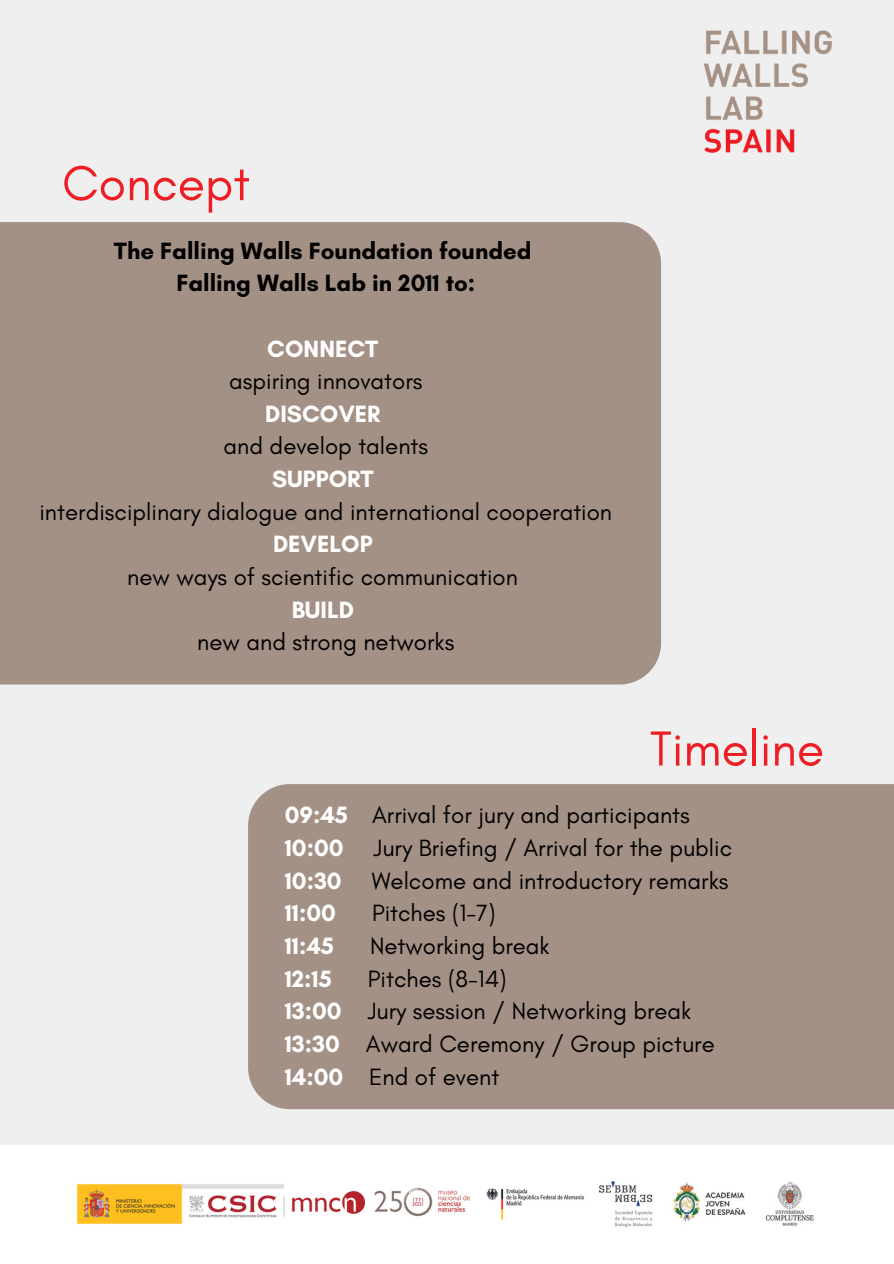
<style>
.page{position:relative;width:894px;height:1264px;background:#fff}
.page>*{position:absolute;margin:0;border:0;box-sizing:border-box;transform-origin:0 0}
.t1{font:50.1px "Glacial Indifference";color:#ed1f25}
.t2{font:24px "Glacial Indifference";color:#000}
.t3{font:700 24px "Glacial Indifference";color:#fff}
.t4{font:700 24px/32.7px "Glacial Indifference";color:#000;text-align:center}
.s1{font-weight:700;color:#fff}
</style>
<div class="page">
<div style="left:0;top:0;width:893px;height:1263px;background:#efefef"></div>
<div style="left:0;top:222px;width:661px;height:462px;background:#a49185"></div>
<img style="left:703px;top:30px;width:129px;height:123px">
<div style="left:248px;top:784px;width:645px;height:325px;background:#a49185"></div>
<div style="left:0;top:1144px;width:893px;height:119px;background:#fff"></div>
<img style="left:76px;top:1181px;width:738px;height:47px">
<p class="t1" style="left:62px;top:152px;width:189px">Concept</p>
<h1 class="t4" style="left:114px;top:234px;width:419px">The Falling Walls Foundation founded<br>Falling Walls Lab in 2011 to:</h1>
<p class="t3" style="left:267px;top:334px;width:112px">CONNECT</p>
<h2 class="t2" style="left:229px;top:366px;width:195px">aspiring innovators</h2>
<p class="t3" style="left:265px;top:399px;width:117px">DISCOVER</p>
<p class="t2" style="left:223px;top:431px;width:206px">and develop talents</p>
<p class="t3" style="left:272px;top:464px;width:103px">SUPPORT</p>
<p class="t2" style="left:39px;top:497px;width:574px">interdisciplinary dialogue and international cooperation</p>
<p class="t3" style="left:273px;top:529px;width:101px">DEVELOP</p>
<p class="t2" style="left:127px;top:562px;width:392px">new ways of scientific communication</p>
<p class="t3" style="left:291px;top:595px;width:64px">BUILD</p>
<p class="t2" style="left:197px;top:627px;width:258px">new and strong networks</p>
<h1 class="t1" style="left:649px;top:718px;width:176px">Timeline</h1>
<p class="t2" style="left:284px;top:800px;width:406px"><span class="s1">09:45</span> Arrival for jury and participants</p>
<p class="t3" style="left:284px;top:833px;width:60px">10:00</p>
<p class="t2" style="left:373px;top:833px;width:360px">Jury Briefing / Arrival for the public</p>
<p class="t3" style="left:284px;top:865px;width:59px">10:30</p>
<p class="t2" style="left:371px;top:865px;width:358px">Welcome and introductory remarks</p>
<p class="t3" style="left:284px;top:898px;width:53px">11:00</p>
<p class="t2" style="left:372px;top:898px;width:125px">Pitches (1-7)</p>
<p class="t3" style="left:284px;top:931px;width:51px">11:45</p>
<p class="t2" style="left:370px;top:931px;width:181px">Networking break</p>
<p class="t3" style="left:284px;top:963px;width:49px">12:15</p>
<p class="t2" style="left:368px;top:963px;width:140px">Pitches (8-14)</p>
<p class="t2" style="left:284px;top:996px;width:408px"><span class="s1">13:00</span> Jury session / Networking break</p>
<p class="t2" style="left:284px;top:1029px;width:431px"><span class="s1">13:30</span> Award Ceremony / Group picture</p>
<p class="t2" style="left:284px;top:1061px;width:216px"><span class="s1">14:00</span> End of event</p>
</div>
